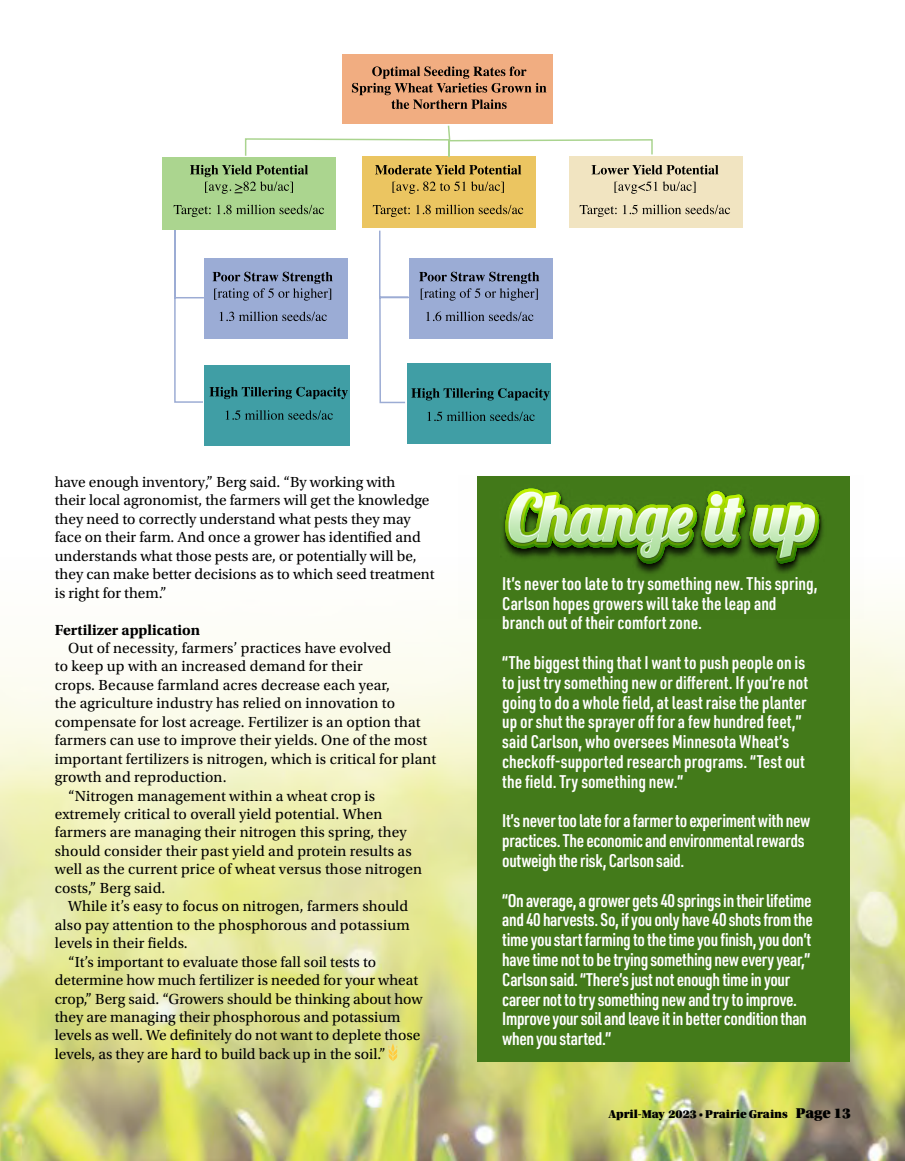
<style>
.page{position:relative;width:905px;height:1161px;background:#fff}
.page>*{position:absolute;margin:0;border:0;box-sizing:border-box;transform-origin:0 0}
.t1{font:600 18px/19.8px "URWDIN Cond";letter-spacing:-.005em;color:#fff}
.t2{font:15.3px/18.5px "Utopia Std";letter-spacing:.005em;color:#000}
.t3{font:700 15.3px "Utopia Std";color:#000}
.t4{font:12px "Utopia Std Black Headline";color:#000}
.s1{font-size:15px}
</style>
<div class="page">
<img style="left:0;top:604px;width:904px;height:557px">
<div style="left:477px;top:476px;width:372px;height:585px;background:#437a1a"></div>
<img style="left:459px;top:476px;width:404px;height:143px">
<svg style="left:505px;top:489px;width:314px;height:75px"></svg>
<svg style="left:388px;top:1043px;width:9px;height:18px"></svg>
<div style="left:342px;top:54px;width:211px;height:70px;background:#f1ad81"></div>
<div style="left:162px;top:157px;width:174px;height:73px;background:#abd58f"></div>
<div style="left:362px;top:157px;width:174px;height:71px;background:#ebc561"></div>
<div style="left:569px;top:157px;width:173px;height:71px;background:#f1e4c1"></div>
<div style="left:409px;top:258px;width:143px;height:81px;background:#9bacd5"></div>
<div style="left:204px;top:365px;width:146px;height:81px;background:#409ea5"></div>
<div style="left:407px;top:363px;width:144px;height:81px;background:#409ea5"></div>
<svg style="left:352px;top:66px;width:194px;height:43px"></svg>
<svg style="left:245px;top:125px;width:408px;height:32px"></svg>
<svg style="left:373px;top:205px;width:150px;height:12px"></svg>
<svg style="left:392px;top:181px;width:112px;height:13px"></svg>
<svg style="left:375px;top:165px;width:146px;height:10px"></svg>
<svg style="left:174px;top:205px;width:150px;height:12px"></svg>
<svg style="left:190px;top:165px;width:118px;height:29px"></svg>
<svg style="left:579px;top:205px;width:151px;height:12px"></svg>
<svg style="left:614px;top:181px;width:81px;height:13px"></svg>
<svg style="left:591px;top:165px;width:127px;height:10px"></svg>
<svg style="left:225px;top:410px;width:108px;height:10px"></svg>
<svg style="left:174px;top:230px;width:174px;height:173px"></svg>
<svg style="left:427px;top:411px;width:107px;height:10px"></svg>
<svg style="left:379px;top:230px;width:170px;height:174px"></svg>
<p class="t2" style="left:55px;top:473px;width:381px">have enough inventory,” Berg said. “By working with<br>their local agronomist, the farmers will get the knowledge they need to correctly understand what pests they may face on their farm. And once a grower has identified and understands what those pests are, or potentially will be, they can make better decisions as to which seed treatment is right for them.”</p>
<p class="t3" style="left:55px;top:621px;width:147px">Fertilizer application</p>
<p class="t2" style="left:68px;top:639px;width:324px">Out of necessity, farmers’ practices have evolved</p>
<p class="t2" style="left:55px;top:658px;width:309px">to keep up with an increased demand for their</p>
<p class="t2" style="left:55px;top:676px;width:337px">crops. Because farmland acres decrease each year,</p>
<p class="t2" style="left:55px;top:694px;width:342px">the agriculture industry has relied on innovation to</p>
<p class="t2" style="left:55px;top:713px;width:367px">compensate for lost acreage. Fertilizer is an option that</p>
<p class="t2" style="left:55px;top:731px;width:374px">farmers can use to improve their yields. One of the most</p>
<p class="t2" style="left:55px;top:750px;width:383px">important fertilizers is nitrogen, which is critical for plant</p>
<p class="t2" style="left:55px;top:768px;width:173px">growth and reproduction.</p>
<p class="t2" style="left:68px;top:787px;width:308px">“Nitrogen management within a wheat crop is</p>
<p class="t2" style="left:55px;top:805px;width:329px">extremely critical to overall yield potential. When</p>
<p class="t2" style="left:55px;top:824px;width:353px">farmers are managing their nitrogen this spring, they</p>
<p class="t2" style="left:55px;top:842px;width:358px">should consider their past yield and protein results as</p>
<p class="t2" style="left:55px;top:860px;width:369px">well as the current price of wheat versus those nitrogen</p>
<p class="t2" style="left:55px;top:879px;width:112px">costs,” Berg said.</p>
<p class="t2" style="left:68px;top:897px;width:341px">While it’s easy to focus on nitrogen, farmers should</p>
<p class="t2" style="left:55px;top:916px;width:356px">also pay attention to the phosphorous and potassium</p>
<p class="t2" style="left:55px;top:934px;width:134px">levels in their fields.</p>
<p class="t2" style="left:68px;top:953px;width:309px">“It’s important to evaluate those fall soil tests to</p>
<p class="t2" style="left:55px;top:971px;width:365px">determine how much fertilizer is needed for your wheat</p>
<p class="t2" style="left:55px;top:990px;width:369px">crop,” Berg said. “Growers should be thinking about how</p>
<p class="t2" style="left:55px;top:1008px;width:347px">they are managing their phosphorous and potassium</p>
<p class="t2" style="left:55px;top:1027px;width:367px">levels as well. We definitely do not want to deplete those</p>
<p class="t2" style="left:55px;top:1045px;width:332px">levels, as they are hard to build back up in the soil.”</p>
<p class="t1" style="left:502px;top:573px;width:317px">It’s never too late to try something new. This spring,<br>Carlson hopes growers will take the leap and branch out of their comfort zone.</p>
<p class="t1" style="left:502px;top:652px;width:307px">“The biggest thing that I want to push people on is to just try something new or different. If you’re not going to do a whole field, at least raise the planter up or shut the sprayer off for a few hundred feet,” said Carlson, who oversees Minnesota Wheat’s checkoff-supported research programs. “Test out the field. Try something new.”</p>
<p class="t1" style="left:502px;top:810px;width:310px">It’s never too late for a farmer to experiment with new practices. The economic and environmental rewards outweigh the risk, Carlson said.</p>
<p class="t1" style="left:502px;top:890px;width:312px">“On average, a grower gets 40 springs in their lifetime and 40 harvests. So, if you only have 40 shots from the time you start farming to the time you finish, you don’t have time not to be trying something new every year,” Carlson said. “There’s just not enough time in your career not to try something new and try to improve.<br>Improve your soil and leave it in better condition than when you started.”</p>
<p class="t4" style="left:608px;top:1108px;width:244px">April-May 2023 • Prairie Grains <span class="s1">Page 13</span></p>
</div>
